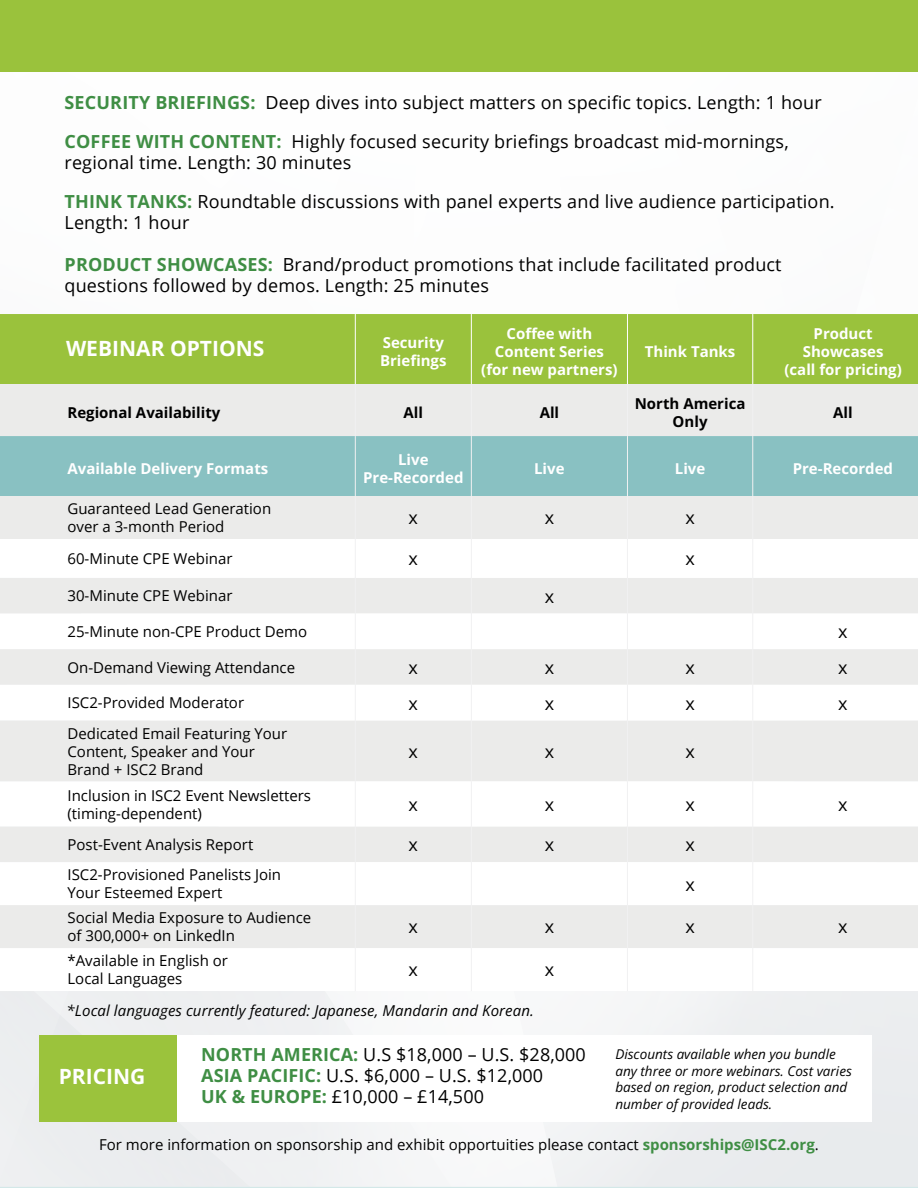
<style>
.page{position:relative;width:918px;height:1188px;background:#fff}
.page>*{position:absolute;margin:0;border:0;box-sizing:border-box;transform-origin:0 0}
.t1{font:700 21px "Open Sans";color:#fff}
.t2{font:18px/21px "Open Sans";letter-spacing:.01em;color:#000}
.t3{font:15px/18px "Open Sans";color:#000}
.t4{font:700 15px/18px "Open Sans";color:#fff;text-align:center}
.t5{font:italic 15px "Open Sans";letter-spacing:.005em;color:#000}
.t6{font:700 15px/18px "Open Sans";color:#000;text-align:center}
.t7{font:italic 13.5px/16.5px "Open Sans";color:#000}
.s1{font-weight:700;color:#3f8e44}
</style>
<div class="page">
<svg style="left:0;top:991px;width:918px;height:196px"></svg>
<div style="left:0;top:314px;width:918px;height:70px;background:#9ac23c"></div>
<div style="left:0;top:384px;width:918px;height:52px;background:#ebebea"></div>
<div style="left:0;top:436px;width:918px;height:60px;background:#89c1c2"></div>
<div style="left:0;top:496px;width:918px;height:43px;background:#ebebea"></div>
<svg style="left:0;top:578px;width:918px;height:370px;fill:#ebebea"></svg>
<hr style="left:355px;top:384px;width:1px;height:52px;background:#f1f1f2">
<hr style="left:471px;top:384px;width:1px;height:52px;background:#f1f1f2">
<hr style="left:627px;top:384px;width:1px;height:52px;background:#f1f1f2">
<hr style="left:752px;top:384px;width:1px;height:52px;background:#f1f1f2">
<hr style="left:355px;top:436px;width:1px;height:60px;background:#f1f1f2">
<hr style="left:471px;top:436px;width:1px;height:60px;background:#f1f1f2">
<hr style="left:627px;top:436px;width:1px;height:60px;background:#f1f1f2">
<hr style="left:752px;top:436px;width:1px;height:60px;background:#f1f1f2">
<hr style="left:355px;top:496px;width:1px;height:43px;background:#f1f1f2">
<hr style="left:471px;top:496px;width:1px;height:43px;background:#f1f1f2">
<hr style="left:627px;top:496px;width:1px;height:43px;background:#f1f1f2">
<hr style="left:752px;top:496px;width:1px;height:43px;background:#f1f1f2">
<hr style="left:355px;top:539px;width:1px;height:39px;background:#f1f1f2">
<hr style="left:471px;top:539px;width:1px;height:39px;background:#f1f1f2">
<hr style="left:627px;top:539px;width:1px;height:39px;background:#f1f1f2">
<hr style="left:752px;top:539px;width:1px;height:39px;background:#f1f1f2">
<hr style="left:355px;top:578px;width:1px;height:36px;background:#f1f1f2">
<hr style="left:471px;top:578px;width:1px;height:36px;background:#f1f1f2">
<hr style="left:627px;top:578px;width:1px;height:36px;background:#f1f1f2">
<hr style="left:752px;top:578px;width:1px;height:36px;background:#f1f1f2">
<hr style="left:355px;top:614px;width:1px;height:35px;background:#f1f1f2">
<hr style="left:471px;top:614px;width:1px;height:35px;background:#f1f1f2">
<hr style="left:627px;top:614px;width:1px;height:35px;background:#f1f1f2">
<hr style="left:752px;top:614px;width:1px;height:35px;background:#f1f1f2">
<hr style="left:355px;top:649px;width:1px;height:36px;background:#f1f1f2">
<hr style="left:471px;top:649px;width:1px;height:36px;background:#f1f1f2">
<hr style="left:627px;top:649px;width:1px;height:36px;background:#f1f1f2">
<hr style="left:752px;top:649px;width:1px;height:36px;background:#f1f1f2">
<hr style="left:355px;top:685px;width:1px;height:35px;background:#f1f1f2">
<hr style="left:471px;top:685px;width:1px;height:35px;background:#f1f1f2">
<hr style="left:627px;top:685px;width:1px;height:35px;background:#f1f1f2">
<hr style="left:752px;top:685px;width:1px;height:35px;background:#f1f1f2">
<hr style="left:355px;top:720px;width:1px;height:61px;background:#f1f1f2">
<hr style="left:471px;top:720px;width:1px;height:61px;background:#f1f1f2">
<hr style="left:627px;top:720px;width:1px;height:61px;background:#f1f1f2">
<hr style="left:752px;top:720px;width:1px;height:61px;background:#f1f1f2">
<hr style="left:355px;top:781px;width:1px;height:45px;background:#f1f1f2">
<hr style="left:471px;top:781px;width:1px;height:45px;background:#f1f1f2">
<hr style="left:627px;top:781px;width:1px;height:45px;background:#f1f1f2">
<hr style="left:752px;top:781px;width:1px;height:45px;background:#f1f1f2">
<hr style="left:355px;top:826px;width:1px;height:36px;background:#f1f1f2">
<hr style="left:471px;top:826px;width:1px;height:36px;background:#f1f1f2">
<hr style="left:627px;top:826px;width:1px;height:36px;background:#f1f1f2">
<hr style="left:752px;top:826px;width:1px;height:36px;background:#f1f1f2">
<hr style="left:355px;top:862px;width:1px;height:43px;background:#f1f1f2">
<hr style="left:471px;top:862px;width:1px;height:43px;background:#f1f1f2">
<hr style="left:627px;top:862px;width:1px;height:43px;background:#f1f1f2">
<hr style="left:752px;top:862px;width:1px;height:43px;background:#f1f1f2">
<hr style="left:355px;top:905px;width:1px;height:43px;background:#f1f1f2">
<hr style="left:471px;top:905px;width:1px;height:43px;background:#f1f1f2">
<hr style="left:627px;top:905px;width:1px;height:43px;background:#f1f1f2">
<hr style="left:752px;top:905px;width:1px;height:43px;background:#f1f1f2">
<hr style="left:355px;top:948px;width:1px;height:43px;background:#f1f1f2">
<hr style="left:471px;top:948px;width:1px;height:43px;background:#f1f1f2">
<hr style="left:627px;top:948px;width:1px;height:43px;background:#f1f1f2">
<hr style="left:752px;top:948px;width:1px;height:43px;background:#f1f1f2">
<hr style="left:355px;top:314px;width:1px;height:70px;background:#fff">
<hr style="left:471px;top:314px;width:1px;height:70px;background:#fff">
<hr style="left:627px;top:314px;width:1px;height:70px;background:#fff">
<hr style="left:752px;top:314px;width:1px;height:70px;background:#fff">
<div style="left:0;top:0;width:918px;height:72px;background:#9ac23c"></div>
<div style="left:39px;top:1035px;width:138px;height:87px;background:#9bc33c"></div>
<div style="left:177px;top:1035px;width:694px;height:87px;background:#fff"></div>
<p class="t2" style="left:64px;top:82px;width:759px;line-height:39px"><span class="s1">SECURITY BRIEFINGS:</span> Deep dives into subject matters on specific topics. Length: 1 hour<br><span class="s1">COFFEE WITH CONTENT:</span> Highly focused security briefings broadcast mid-mornings,</p>
<p class="t2" style="left:65px;top:142px;width:772px;line-height:39px">regional time. Length: 30 minutes<br><span class="s1">THINK TANKS:</span> Roundtable discussions with panel experts and live audience participation.</p>
<p class="t2" style="left:65px;top:211px;width:126px">Length: 1 hour</p>
<p class="t2" style="left:64px;top:253px;width:719px"><span class="s1">PRODUCT SHOWCASES:</span> Brand/product promotions that include facilitated product questions followed by demos. Length: 25 minutes</p>
<h1 class="t1" style="left:66px;top:334px;width:200px">WEBINAR OPTIONS</h1>
<p class="t4" style="left:380px;top:333px;width:68px;text-align:left">Security<br>Briefings</p>
<p class="t4" style="left:481px;top:324px;width:138px">Coffee with<br>Content Series (for new partners)</p>
<p class="t4" style="left:645px;top:342px;width:92px">Think Tanks</p>
<p class="t4" style="left:784px;top:324px;width:119px">Product<br>Showcases<br>(call for pricing)</p>
<p class="t6" style="left:68px;top:403px;width:154px">Regional Availability</p>
<p class="t6" style="left:404px;top:403px;width:21px">All</p>
<p class="t6" style="left:540px;top:403px;width:21px">All</p>
<p class="t6" style="left:635px;top:394px;width:112px">North America<br>Only</p>
<p class="t6" style="left:833px;top:403px;width:21px">All</p>
<p class="t4" style="left:67px;top:459px;width:202px">Available Delivery Formats</p>
<p class="t4" style="left:363px;top:450px;width:102px">Live<br>Pre-Recorded</p>
<p class="t4" style="left:534px;top:459px;width:32px">Live</p>
<p class="t4" style="left:675px;top:459px;width:32px">Live</p>
<p class="t4" style="left:793px;top:459px;width:102px">Pre-Recorded</p>
<p class="t3" style="left:67px;top:499px;width:205px">Guaranteed Lead Generation over a 3-month Period</p>
<p class="t2" style="left:409px;top:507px;width:11px">x</p>
<p class="t2" style="left:545px;top:507px;width:11px">x</p>
<p class="t2" style="left:685px;top:507px;width:11px">x</p>
<p class="t3" style="left:68px;top:549px;width:167px">60-Minute CPE Webinar</p>
<p class="t2" style="left:409px;top:548px;width:11px">x</p>
<p class="t2" style="left:685px;top:548px;width:11px">x</p>
<p class="t3" style="left:68px;top:587px;width:167px">30-Minute CPE Webinar</p>
<p class="t2" style="left:545px;top:585px;width:11px">x</p>
<p class="t3" style="left:68px;top:622px;width:241px">25-Minute non-CPE Product Demo</p>
<p class="t2" style="left:838px;top:621px;width:11px">x</p>
<p class="t3" style="left:68px;top:658px;width:229px">On-Demand Viewing Attendance</p>
<p class="t2" style="left:409px;top:656px;width:11px">x</p>
<p class="t2" style="left:545px;top:656px;width:11px">x</p>
<p class="t2" style="left:685px;top:656px;width:11px">x</p>
<p class="t2" style="left:838px;top:656px;width:11px">x</p>
<p class="t3" style="left:68px;top:694px;width:178px">ISC2-Provided Moderator</p>
<p class="t2" style="left:409px;top:692px;width:11px">x</p>
<p class="t2" style="left:545px;top:692px;width:11px">x</p>
<p class="t2" style="left:685px;top:692px;width:11px">x</p>
<p class="t2" style="left:838px;top:692px;width:11px">x</p>
<p class="t3" style="left:68px;top:724px;width:221px">Dedicated Email Featuring Your<br>Content, Speaker and Your<br>Brand + ISC2 Brand</p>
<p class="t2" style="left:409px;top:740px;width:11px">x</p>
<p class="t2" style="left:545px;top:740px;width:11px">x</p>
<p class="t2" style="left:685px;top:740px;width:11px">x</p>
<p class="t3" style="left:68px;top:786px;width:245px">Inclusion in ISC2 Event Newsletters (timing-dependent)</p>
<p class="t2" style="left:409px;top:793px;width:11px">x</p>
<p class="t2" style="left:545px;top:793px;width:11px">x</p>
<p class="t2" style="left:685px;top:793px;width:11px">x</p>
<p class="t2" style="left:838px;top:793px;width:11px">x</p>
<p class="t3" style="left:68px;top:835px;width:187px">Post-Event Analysis Report</p>
<p class="t2" style="left:409px;top:834px;width:11px">x</p>
<p class="t2" style="left:545px;top:834px;width:11px">x</p>
<p class="t2" style="left:685px;top:834px;width:11px">x</p>
<p class="t3" style="left:68px;top:866px;width:215px">ISC2-Provisioned Panelists Join<br>Your Esteemed Expert</p>
<p class="t2" style="left:685px;top:873px;width:11px">x</p>
<p class="t3" style="left:68px;top:909px;width:245px">Social Media Exposure to Audience of 300,000+ on LinkedIn</p>
<p class="t2" style="left:409px;top:916px;width:11px">x</p>
<p class="t2" style="left:545px;top:916px;width:11px">x</p>
<p class="t2" style="left:685px;top:916px;width:11px">x</p>
<p class="t2" style="left:838px;top:916px;width:11px">x</p>
<p class="t3" style="left:68px;top:951px;width:162px">*Available in English or<br>Local Languages</p>
<p class="t2" style="left:409px;top:959px;width:11px">x</p>
<p class="t2" style="left:545px;top:959px;width:11px">x</p>
<p class="t5" style="left:67px;top:1000px;width:469px">*Local languages currently featured: Japanese, Mandarin and Korean.</p>
<h1 class="t1" style="left:59px;top:1062px;width:88px">PRICING</h1>
<p class="t2" style="left:201px;top:1044px;width:386px"><span class="s1">NORTH AMERICA:</span> U.S $18,000 – U.S. $28,000<br><span class="s1">ASIA PACIFIC:</span> U.S. $6,000 – U.S. $12,000<br><span class="s1">UK &amp; EUROPE:</span> £10,000 – £14,500</p>
<p class="t7" style="left:615px;top:1046px;width:238px">Discounts available when you bundle any three or more webinars. Cost varies based on region, product selection and number of provided leads.</p>
<p class="t3" style="left:99px;top:1135px;width:721px">For more information on sponsorship and exhibit opportuities please contact <span class="s1">sponsorships@ISC2.org</span>.</p>
</div>
